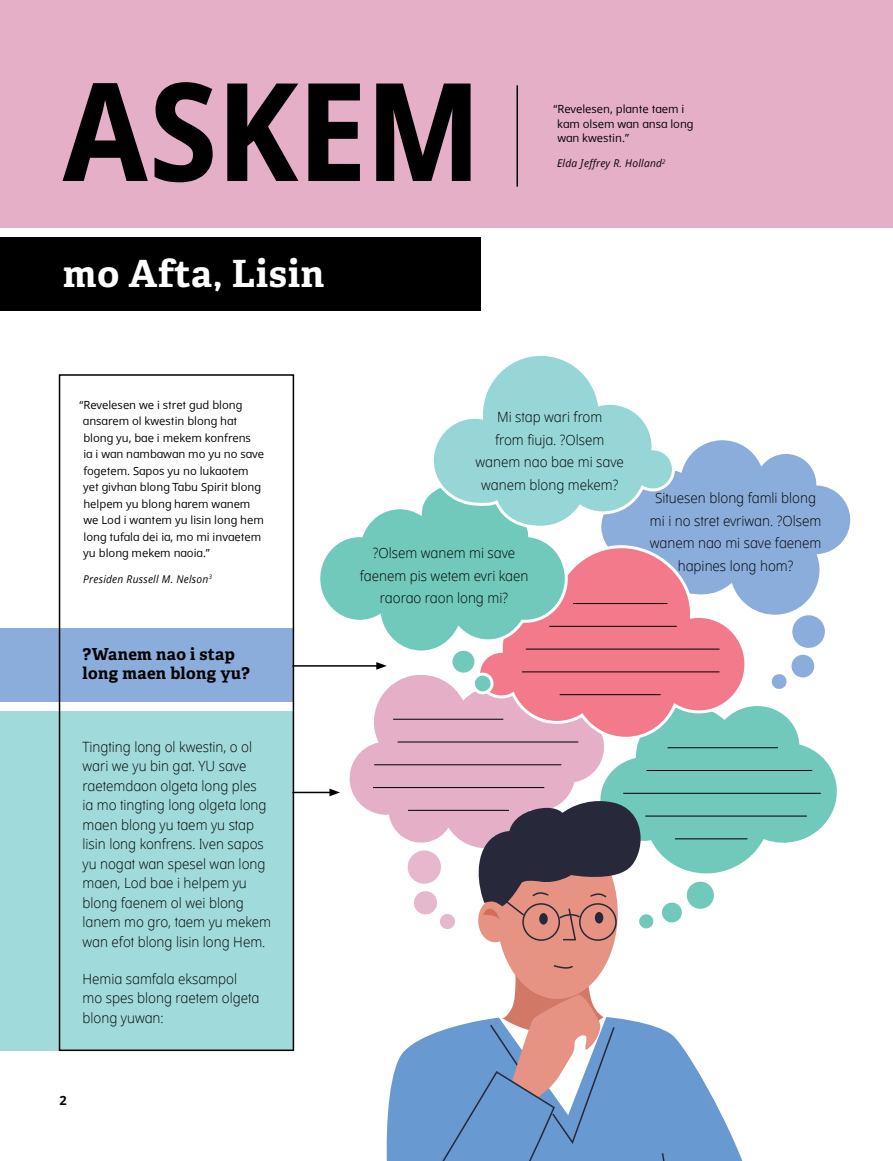
<style>
.page{position:relative;width:893px;height:1161px;background:#fff}
.page>*{position:absolute;margin:0;border:0;box-sizing:border-box;transform-origin:0 0}
.Art__Subhead_LANG{font:700 136.5px "Dots Solid Condlds Lat";letter-spacing:-.015em;color:#000}
.Art__Subhead_LANG-2{font:700 37.5px "Helam Slablds Lat";letter-spacing:.025em;color:#fff}
.Art__Subhead_2{font:700 16.5px/19.8px "Helam Slablds Lat";letter-spacing:.025em;color:#000}
.Art__Para_Subhead_Fi{font:300 14.1px/19.5px "Dots Solidlds Lat";color:#000;scale:.95 1}
.No-Marker_List_para{font:300 14.1px/22.5px "Dots Solidlds Lat";color:#000;text-align:center;scale:.95 1}
.Art__Next_Para_LANG{font:300 14.1px/19.5px "Dots Solidlds Lat";color:#000;scale:.95 1}
.t1{font:700 12.75px "Dots Solidlds Lat";color:#000}
.Sidebar_First_Para_E{font:11.25px/16.5px "Dots Solidlds Lat";color:#000}
.Side_QT_Citation{font:italic 10.65px "Dots Solidlds Lat";letter-spacing:.025em;color:#000;scale:.95 1}
</style>
<div class="page">
<svg style="left:349px;top:675px;width:245px;height:164px;fill:#e5afc8"></svg>
<svg style="left:594px;top:706px;width:243px;height:167px"></svg>
<svg style="left:601px;top:440px;width:250px;height:175px"></svg>
<svg style="left:771px;top:613px;width:56px;height:76px"></svg>
<svg style="left:476px;top:544px;width:273px;height:197px;background:#e096a5"></svg>
<svg style="left:446px;top:655px;width:49px;height:42px"></svg>
<svg style="left:320px;top:496px;width:249px;height:159px"></svg>
<svg style="left:429px;top:356px;width:247px;height:174px"></svg>
<div style="left:0;top:0;width:893px;height:227px;background:#e5afc8"></div>
<div style="left:0;top:628px;width:293px;height:74px;background:#8baddb"></div>
<div style="left:0;top:711px;width:293px;height:340px;background:#a1dadb"></div>
<svg style="left:386px;top:1050px;width:357px;height:111px"></svg>
<svg style="left:405px;top:796px;width:312px;height:365px"></svg>
<div style="left:0;top:237px;width:480px;height:74px;background:#000"></div>
<hr style="left:292px;top:665px;width:87px;height:2px;background:#000">
<svg style="left:376px;top:662px;width:11px;height:8px"></svg>
<hr style="left:292px;top:792px;width:40px;height:1px;background:#000">
<svg style="left:329px;top:788px;width:11px;height:8px"></svg>
<hr style="left:393px;top:719px;width:110px;height:1px;background:#000">
<hr style="left:398px;top:742px;width:180px;height:1px;background:#000">
<hr style="left:374px;top:764px;width:187px;height:1px;background:#000">
<hr style="left:373px;top:787px;width:171px;height:1px;background:#000">
<hr style="left:408px;top:810px;width:101px;height:1px;background:#000">
<div style="left:59px;top:374px;width:235px;height:677px;border:2px solid #000"></div>
<hr style="left:573px;top:603px;width:94px;height:1px;background:#000">
<hr style="left:549px;top:626px;width:128px;height:1px;background:#000">
<hr style="left:526px;top:649px;width:193px;height:1px;background:#000">
<hr style="left:522px;top:671px;width:197px;height:1px;background:#000">
<hr style="left:560px;top:694px;width:101px;height:1px;background:#000">
<hr style="left:668px;top:747px;width:110px;height:1px;background:#000">
<hr style="left:647px;top:770px;width:165px;height:1px;background:#000">
<hr style="left:623px;top:793px;width:198px;height:1px;background:#000">
<hr style="left:645px;top:816px;width:162px;height:1px;background:#000">
<hr style="left:675px;top:838px;width:72px;height:1px;background:#000">
<hr style="left:516px;top:85px;width:2px;height:102px;background:#000">
<p class="Art__Subhead_LANG" style="left:63px;top:28px;width:421px">ASKEM</p>
<p class="Art__Subhead_LANG-2" style="left:63px;top:243px;width:262px">mo Afta, Lisin</p>
<p class="Sidebar_First_Para_E" style="left:557px;top:102px;width:137px;line-height:14.1px;text-indent:-4px">“Revelesen, plante taem i kam olsem wan ansa long wan kwestin.”</p>
<p class="Side_QT_Citation" style="left:557px;top:156px;width:116px">Elda Jeffrey R. Holland<sup>2</sup></p>
<p class="Sidebar_First_Para_E" style="left:83px;top:396px;width:183px;text-indent:-3px">“Revelesen we i stret gud blong ansarem ol kwestin blong hat blong yu, bae i mekem konfrens<br>ia i wan nambawan mo yu no save fogetem. Sapos yu no lukaotem yet givhan blong Tabu Spirit blong helpem yu blong harem wanem we Lod i wantem yu lisin long hem long tufala dei ia, mo mi invaetem yu blong mekem naoia.”</p>
<p class="Side_QT_Citation" style="left:83px;top:571px;width:137px">Presiden Russell M. Nelson<sup>3</sup></p>
<p class="Art__Subhead_2" style="left:83px;top:643px;width:169px">?Wanem nao i stap long maen blong yu?</p>
<p class="Art__Para_Subhead_Fi" style="left:83px;top:737px;width:200px">Tingting long ol kwestin, o ol wari we yu bin gat. YU save raetemdaon olgeta long ples ia mo tingting long olgeta long maen blong yu taem yu stap lisin long konfrens. Iven sapos yu nogat wan spesel wan long maen, Lod bae i helpem yu blong faenem ol wei blong lanem mo gro, taem yu mekem wan efot blong lisin long Hem.</p>
<p class="Art__Next_Para_LANG" style="left:83px;top:969px;width:188px">Hemia samfala eksampol mo spes blong raetem olgeta blong yuwan:</p>
<p class="t1" style="left:60px;top:1091px;width:9px">2</p>
<p class="No-Marker_List_para" style="left:476px;top:406px;width:158px">Mi stap wari from<br>from fiuja. ?Olsem wanem nao bae mi save wanem blong mekem?</p>
<p class="No-Marker_List_para" style="left:360px;top:542px;width:179px">?Olsem wanem mi save faenem pis wetem evri kaen raorao raon long mi?</p>
<p class="No-Marker_List_para" style="left:650px;top:487px;width:182px">Situesen blong famli blong mi i no stret evriwan. ?Olsem wanem nao mi save faenem hapines long hom?</p>
</div>
